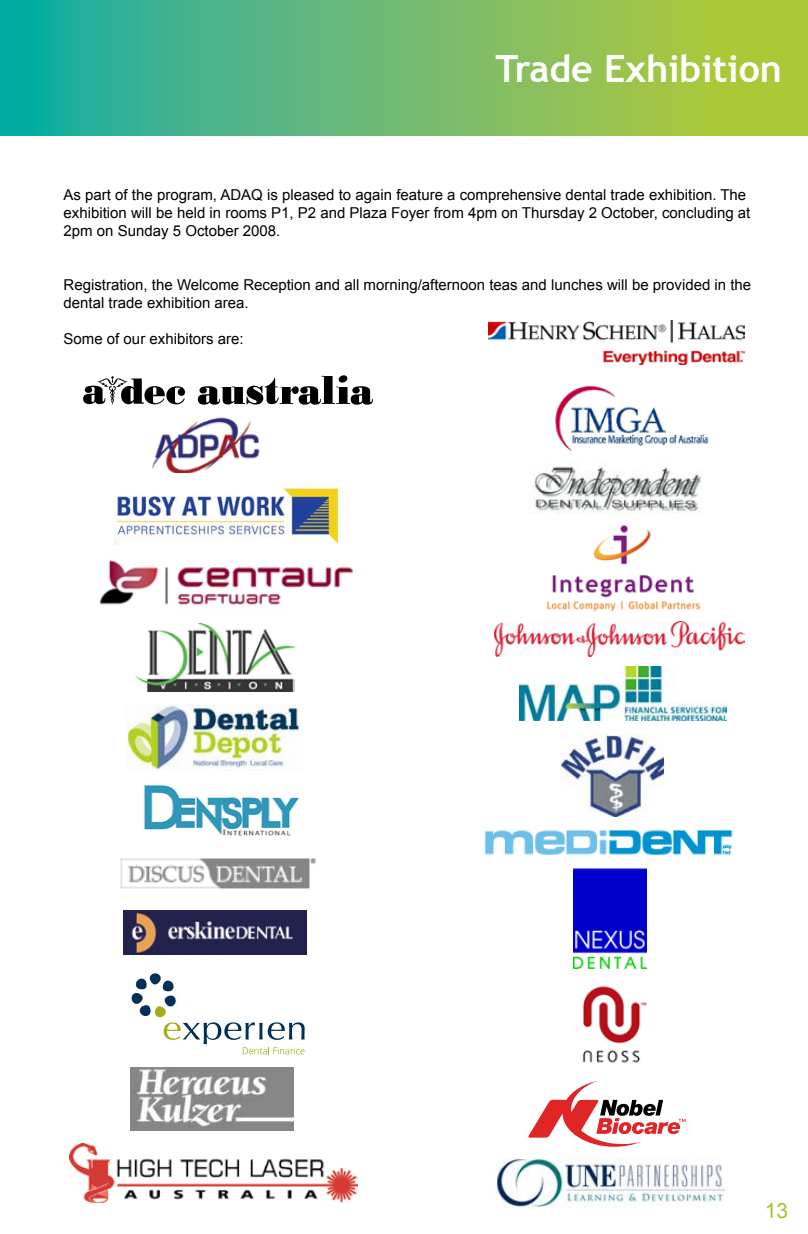
<style>
.page{position:relative;width:808px;height:1234px;background:#fff}
.page>*{position:absolute;margin:0;border:0;box-sizing:border-box;transform-origin:0 0}
.t1{font:700 37.5px "Trebuchet MS";color:#fff}
.t2{font:21px "Arial";color:#a2c528}
.t3{font:15px/18px "Arial";color:#000}
</style>
<div class="page">
<svg style="left:0;top:0;width:808px;height:135px;background:#6bba6e"></svg>
<svg style="left:83px;top:376px;width:102px;height:29px"></svg>
<svg style="left:198px;top:375px;width:175px;height:29px"></svg>
<svg style="left:132px;top:973px;width:173px;height:81px"></svg>
<img style="left:555px;top:385px;width:154px;height:67px">
<img style="left:546px;top:525px;width:155px;height:86px">
<img style="left:494px;top:621px;width:251px;height:35px">
<img style="left:520px;top:666px;width:206px;height:54px">
<img style="left:70px;top:1143px;width:287px;height:58px">
<img style="left:488px;top:320px;width:257px;height:44px">
<img style="left:573px;top:868px;width:73px;height:100px">
<img style="left:582px;top:986px;width:65px;height:77px">
<svg style="left:529px;top:1081px;width:156px;height:65px"></svg>
<img style="left:99px;top:544px;width:254px;height:61px">
<img style="left:127px;top:704px;width:173px;height:65px">
<img style="left:534px;top:466px;width:168px;height:47px">
<img style="left:152px;top:417px;width:108px;height:56px">
<img style="left:136px;top:623px;width:158px;height:68px">
<img style="left:120px;top:858px;width:196px;height:30px">
<img style="left:124px;top:910px;width:183px;height:44px">
<img style="left:131px;top:1067px;width:163px;height:62px">
<img style="left:561px;top:735px;width:103px;height:81px">
<img style="left:495px;top:1157px;width:229px;height:49px">
<img style="left:484px;top:830px;width:249px;height:25px">
<img style="left:143px;top:785px;width:156px;height:51px">
<img style="left:115px;top:486px;width:225px;height:58px">
<h1 class="t1" style="left:496px;top:45px;width:288px">Trade Exhibition</h1>
<p class="t3" style="left:64px;top:186px;width:688px">As part of the program, ADAQ is pleased to again feature a comprehensive dental trade exhibition. The exhibition will be held in rooms P1, P2 and Plaza Foyer from 4pm on Thursday 2 October, concluding at<br>2pm on Sunday 5 October 2008.</p>
<p class="t3" style="left:64px;top:276px;width:689px">Registration, the Welcome Reception and all morning/afternoon teas and lunches will be provided in the dental trade exhibition area.</p>
<p class="t3" style="left:64px;top:330px;width:182px">Some of our exhibitors are:</p>
<h2 class="t2" style="left:765px;top:1196px;width:25px">13</h2>
</div>
